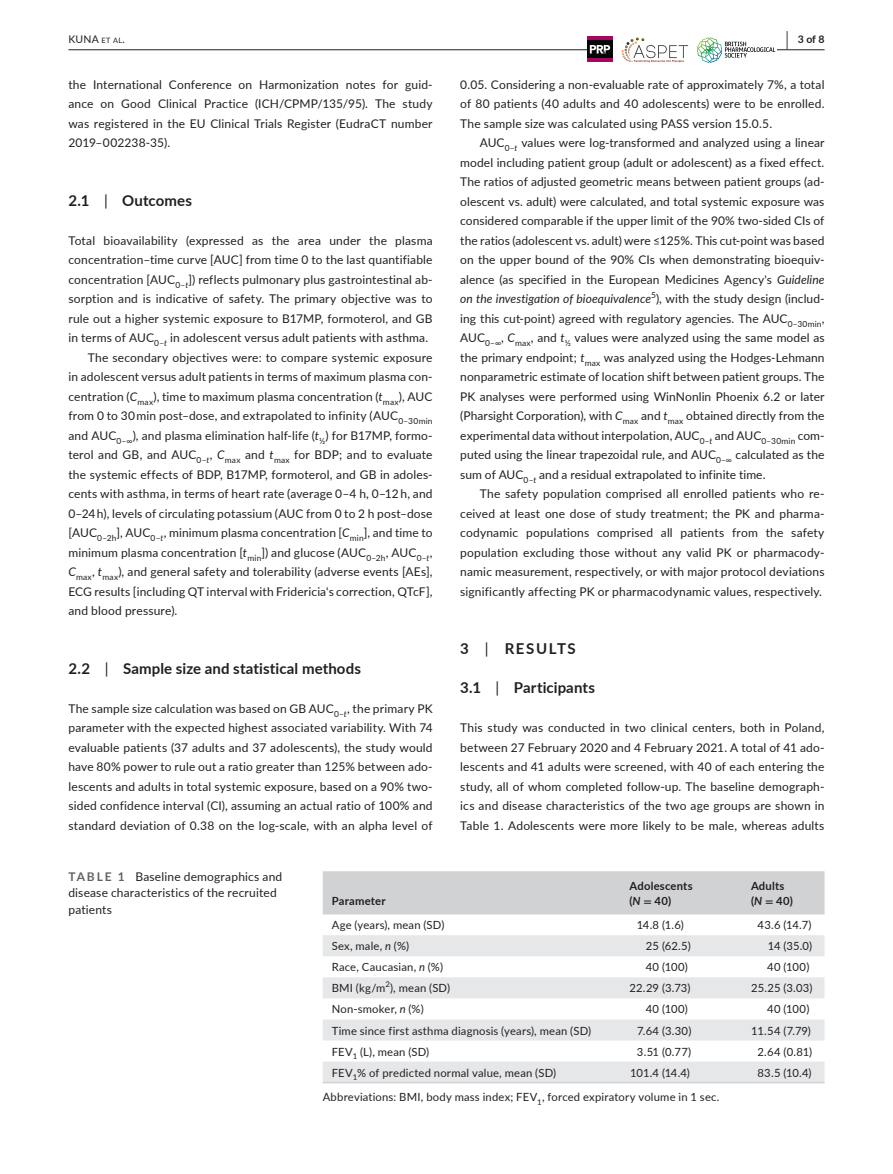
<style>
.page{position:relative;width:893px;height:1174px;background:#fff}
.page>*{position:absolute;margin:0;border:0;box-sizing:border-box;transform-origin:0 0}
.t1{font:700 15px "Lato";letter-spacing:.01em;color:#231f20}
.t2{font:700 15px "Lato";letter-spacing:.105em;color:#231f20}
.t3{font:12px/19.5px "Lato";letter-spacing:.015em;color:#231f20;text-align:justify}
.t4{font:11.25px "Lato";letter-spacing:.015em;color:#231f20}
.t5{font:700 11.25px/15.8px "Lato";letter-spacing:.02em;color:#231f20}
.t6{font:10.5px "Lato";color:#231f20}
.t7{font:700 10.5px "Lato";color:#231f20}
.t8{font:7.8px "Lato";color:#231f20}
.s1{font-size:7.35px}
.s2{font-style:inherit}
.s3{font-size:19.5px}
.s4{font-style:italic}
.s5{font-weight:400}
.s6{font-weight:700;color:#636366}
.s7{font-family:"STIX"}
</style>
<div class="page">
<hr style="left:68px;top:49px;width:756px;height:1px;background:#231f20">
<div style="left:587px;top:36px;width:189px;height:27px;background:#fff"></div>
<div style="left:587px;top:37px;width:26px;height:25px;background:#070606"></div>
<hr style="left:587px;top:37px;width:26px;height:3px;background:#a60660">
<hr style="left:587px;top:59px;width:26px;height:3px;background:#a60660">
<svg style="left:590px;top:45px;width:20px;height:9px"></svg>
<svg style="left:621px;top:37px;width:67px;height:25px"></svg>
<svg style="left:697px;top:37px;width:78px;height:26px"></svg>
<div style="left:323px;top:871px;width:501px;height:43px;background:#d1d2d4"></div>
<svg style="left:323px;top:935px;width:501px;height:147px;fill:#e6e7e9"></svg>
<hr style="left:323px;top:1082px;width:297px;height:1px;background:#d1d2d4">
<hr style="left:620px;top:1082px;width:122px;height:1px;background:#d1d2d4">
<hr style="left:742px;top:1082px;width:82px;height:1px;background:#d1d2d4">
<p class="t6" style="left:68px;top:31px;width:58px">KUNA <span class="s1">et al</span><span class="s2">.</span></p>
<p class="t7" style="left:786px;top:31px;width:40px"><span class="s3">|</span> 3 of 8</p>
<p class="t3" style="left:68px;top:74px;width:366px">the International Conference on Harmonization notes for guid&shy;ance on Good Clinical Practice (ICH/CPMP/135/95). The study was registered in the EU Clinical Trials Register (EudraCT number 2019–002238-35).</p>
<p class="t3" style="left:460px;top:74px;width:366px">0.05. Considering a non-evaluable rate of approximately 7%, a total of 80 patients (40 adults and 40 adolescents) were to be enrolled.<br>The sample size was calculated using PASS version 15.0.5.</p>
<p class="t3" style="left:460px;top:132px;width:366px;text-indent:19px">AUC<sub>0–</sub><sub>t</sub> values were log-transformed and analyzed using a linear model including patient group (adult or adolescent) as a fixed effect.<br>The ratios of adjusted geometric means between patient groups (ad&shy;olescent vs. adult) were calculated, and total systemic exposure was considered comparable if the upper limit of the 90% two-sided CIs of the ratios (adolescent vs. adult) were ≤125%. This cut-point was based on the upper bound of the 90% CIs when demonstrating bioequiv&shy;alence (as specified in the European Medicines Agency's <span class="s4">Guideline on the investigation of bioequivalence</span><sup>5</sup>), with the study design (includ&shy;ing this cut-point) agreed with regulatory agencies. The AUC<sub>0–30min</sub>, AUC<sub>0–∞</sub>, <span class="s4">C</span><sub>max</sub>, and <span class="s4">t</span><sub>½</sub> values were analyzed using the same model as the primary endpoint; <span class="s4">t</span><sub>max</sub> was analyzed using the Hodges-Lehmann nonparametric estimate of location shift between patient groups. The PK analyses were performed using WinNonlin Phoenix 6.2 or later (Pharsight Corporation), with <span class="s4">C</span><sub>max</sub> and <span class="s4">t</span><sub>max</sub> obtained directly from the experimental data without interpolation, AUC<sub>0–</sub><sub>t</sub> and AUC<sub>0–30min</sub> com&shy;puted using the linear trapezoidal rule, and AUC<sub>0–∞</sub> calculated as the sum of AUC<sub>0–</sub><sub>t</sub> and a residual extrapolated to infinite time.</p>
<p class="t3" style="left:460px;top:483px;width:366px;text-indent:20px">The safety population comprised all enrolled patients who re&shy;ceived at least one dose of study treatment; the PK and pharma&shy;codynamic populations comprised all patients from the safety population excluding those without any valid PK or pharmacody&shy;namic measurement, respectively, or with major protocol deviations significantly affecting PK or pharmacodynamic values, respectively.</p>
<p class="t1" style="left:68px;top:189px;width:125px">2.1 <span class="s5">|</span> Outcomes</p>
<p class="t3" style="left:68px;top:230px;width:366px">Total bioavailability (expressed as the area under the plasma</p>
<p class="t3" style="left:68px;top:249px;width:366px">concentration–time curve [AUC] from time 0 to the last quantifiable</p>
<p class="t3" style="left:68px;top:269px;width:366px">concentration [AUC<sub>0–</sub><sub>t</sub>]) reflects pulmonary plus gastrointestinal ab-</p>
<p class="t3" style="left:68px;top:288px;width:366px">sorption and is indicative of safety. The primary objective was to</p>
<p class="t3" style="left:68px;top:308px;width:366px">rule out a higher systemic exposure to B17MP, formoterol, and GB</p>
<p class="t3" style="left:68px;top:327px;width:361px">in terms of AUC<sub>0–</sub><sub>t</sub> in adolescent versus adult patients with asthma.</p>
<p class="t3" style="left:88px;top:347px;width:346px">The secondary objectives were: to compare systemic exposure</p>
<p class="t3" style="left:68px;top:366px;width:366px">in adolescent versus adult patients in terms of maximum plasma con-</p>
<p class="t3" style="left:68px;top:386px;width:366px">centration (<span class="s4">C</span><sub>max</sub>), time to maximum plasma concentration (<span class="s4">t</span><sub>max</sub>), AUC</p>
<p class="t3" style="left:68px;top:405px;width:366px">from 0 to 30 min post–dose, and extrapolated to infinity (AUC<sub>0–30min</sub></p>
<p class="t3" style="left:68px;top:425px;width:366px">and AUC<sub>0–∞</sub>), and plasma elimination half-life (<span class="s4">t</span><sub>½</sub>) for B17MP, formo-</p>
<p class="t3" style="left:68px;top:444px;width:366px">terol and GB, and AUC<sub>0–</sub><sub>t</sub>, <span class="s4">C</span><sub>max</sub> and <span class="s4">t</span><sub>max</sub> for BDP; and to evaluate</p>
<p class="t3" style="left:68px;top:464px;width:366px">the systemic effects of BDP, B17MP, formoterol, and GB in adoles-</p>
<p class="t3" style="left:68px;top:483px;width:366px">cents with asthma, in terms of heart rate (average 0–4 h, 0–12 h, and</p>
<p class="t3" style="left:68px;top:503px;width:366px">0–24 h), levels of circulating potassium (AUC from 0 to 2 h post–dose</p>
<p class="t3" style="left:68px;top:522px;width:366px">[AUC<sub>0–2h</sub>], AUC<sub>0–</sub><sub>t</sub>, minimum plasma concentration [<span class="s4">C</span><sub>min</sub>], and time to</p>
<p class="t3" style="left:68px;top:542px;width:366px">minimum plasma concentration [<span class="s4">t</span><sub>min</sub>]) and glucose (AUC<sub>0–2h</sub>, AUC<sub>0–</sub><sub>t</sub>,</p>
<p class="t3" style="left:68px;top:561px;width:366px"><span class="s4">C</span><sub>max</sub>, <span class="s4">t</span><sub>max</sub>), and general safety and tolerability (adverse events [AEs],</p>
<p class="t3" style="left:68px;top:581px;width:366px">ECG results [including QT interval with Fridericia's correction, QTcF],</p>
<p class="t3" style="left:68px;top:600px;width:110px">and blood pressure).</p>
<p class="t1" style="left:68px;top:657px;width:294px">2.2 <span class="s5">|</span> Sample size and statistical methods</p>
<p class="t3" style="left:68px;top:698px;width:366px">The sample size calculation was based on GB AUC<sub>0–</sub><sub>t</sub>, the primary PK parameter with the expected highest associated variability. With 74 evaluable patients (37 adults and 37 adolescents), the study would have 80% power to rule out a ratio greater than 125% between ado&shy;lescents and adults in total systemic exposure, based on a 90% two&shy;sided confidence interval (CI), assuming an actual ratio of 100% and standard deviation of 0.38 on the log-scale, with an alpha level of</p>
<p class="t3" style="left:68px;top:867px;width:215px;line-height:16.5px;text-align:left"><span class="s6">TABLE 1</span> Baseline demographics and disease characteristics of the recruited patients</p>
<p class="t5" style="left:332px;top:892px;width:55px">Parameter</p>
<p class="t2" style="left:460px;top:638px;width:117px">3 <span class="s5">|</span> RESULTS</p>
<p class="t1" style="left:460px;top:677px;width:136px">3.1 <span class="s5">|</span> Participants</p>
<p class="t3" style="left:460px;top:717px;width:366px">This study was conducted in two clinical centers, both in Poland, between 27 February 2020 and 4 February 2021. A total of 41 ado&shy;lescents and 41 adults were screened, with 40 of each entering the study, all of whom completed follow-up. The baseline demograph&shy;ics and disease characteristics of the two age groups are shown in Table 1. Adolescents were more likely to be male, whereas adults</p>
<p class="t5" style="left:629px;top:877px;width:65px">Adolescents (<span class="s4">N</span> <span class="s7">=</span> 40)</p>
<p class="t5" style="left:751px;top:877px;width:43px">Adults (<span class="s4">N</span> <span class="s7">=</span> 40)</p>
<p class="t4" style="left:332px;top:917px;width:114px">Age (years), mean (SD)</p>
<p class="t4" style="left:637px;top:917px;width:49px">14.8 (1.6)</p>
<p class="t4" style="left:757px;top:917px;width:56px">43.6 (14.7)</p>
<p class="t4" style="left:332px;top:938px;width:79px">Sex, male, <span class="s4">n</span> (%)</p>
<p class="t4" style="left:646px;top:938px;width:46px">25 (62.5)</p>
<p class="t4" style="left:768px;top:938px;width:46px">14 (35.0)</p>
<p class="t4" style="left:332px;top:959px;width:113px">Race, Caucasian, <span class="s4">n</span> (%)</p>
<p class="t4" style="left:646px;top:959px;width:44px">40 (100)</p>
<p class="t4" style="left:767px;top:959px;width:44px">40 (100)</p>
<p class="t4" style="left:332px;top:980px;width:120px">BMI (kg/m ), mean (SD)</p>
<p class="t8" style="left:386px;top:979px;width:6px">2</p>
<p class="t4" style="left:629px;top:980px;width:63px">22.29 (3.73)</p>
<p class="t4" style="left:751px;top:980px;width:63px">25.25 (3.03)</p>
<p class="t4" style="left:332px;top:1001px;width:94px">Non-smoker, <span class="s4">n</span> (%)</p>
<p class="t4" style="left:646px;top:1001px;width:44px">40 (100)</p>
<p class="t4" style="left:767px;top:1001px;width:44px">40 (100)</p>
<p class="t4" style="left:332px;top:1022px;width:261px">Time since first asthma diagnosis (years), mean (SD)</p>
<p class="t4" style="left:637px;top:1022px;width:56px">7.64 (3.30)</p>
<p class="t4" style="left:751px;top:1022px;width:61px">11.54 (7.79)</p>
<p class="t4" style="left:332px;top:1043px;width:99px">FEV<sub>1</sub> (L), mean (SD)</p>
<p class="t4" style="left:637px;top:1043px;width:56px">3.51 (0.77)</p>
<p class="t4" style="left:757px;top:1043px;width:56px">2.64 (0.81)</p>
<p class="t4" style="left:332px;top:1064px;width:226px">FEV<sub>1</sub>% of predicted normal value, mean (SD)</p>
<p class="t4" style="left:630px;top:1064px;width:61px">101.4 (14.4)</p>
<p class="t4" style="left:757px;top:1064px;width:56px">83.5 (10.4)</p>
<p class="t4" style="left:323px;top:1089px;width:398px">Abbreviations: BMI, body mass index; FEV<sub>1</sub>, forced expiratory volume in 1 sec.</p>
</div>
